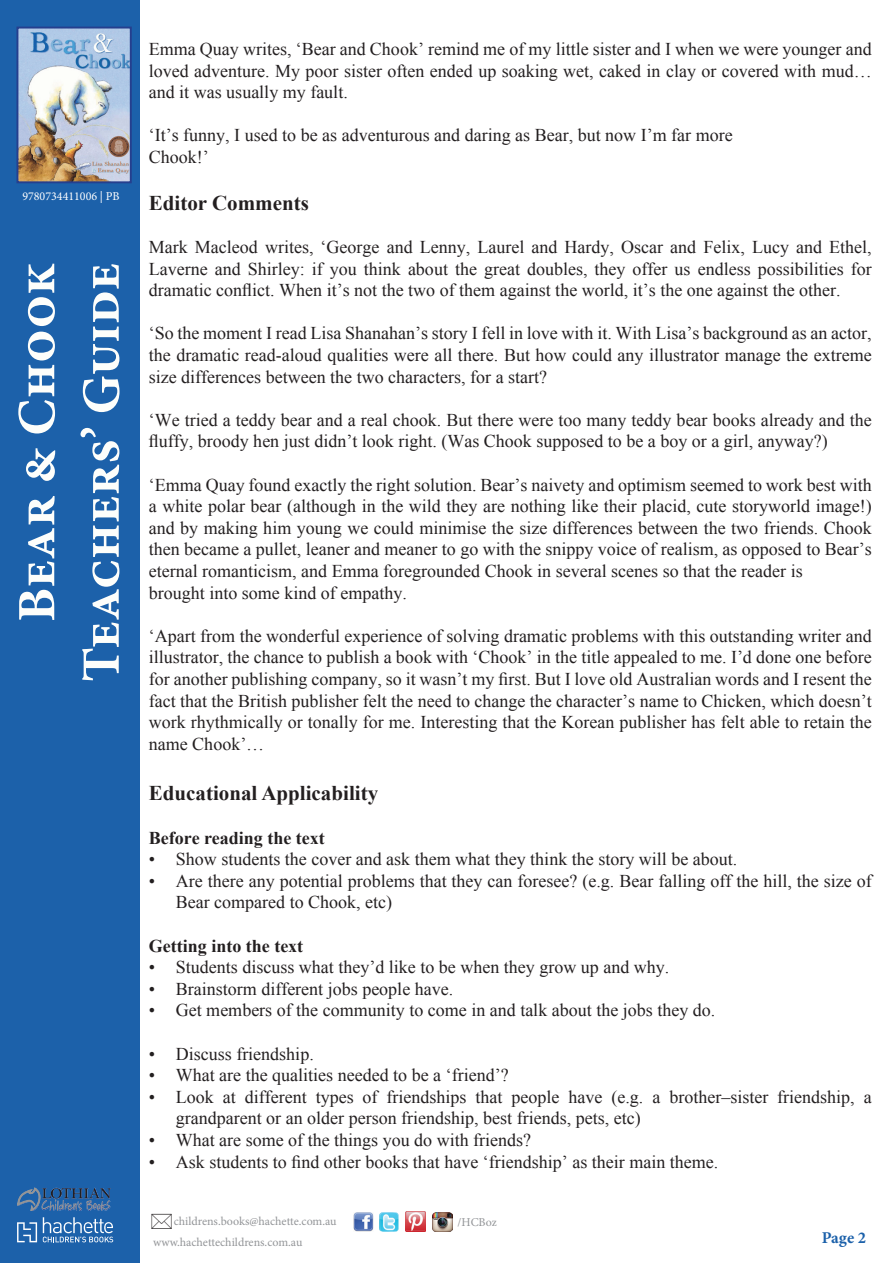
<style>
.page{position:relative;width:893px;height:1263px;background:#fff}
.page>*{position:absolute;margin:0;border:0;box-sizing:border-box;transform-origin:0 0}
.t1{font:700 54px/64.5px "Minion Pro";color:#fdfefb;text-align:right}
.t2{font:700 21px "Times New Roman";color:#231f20}
.t3{font:18px/21.6px "Times New Roman";color:#231f20}
.t4{font:700 18px "Times New Roman";color:#231f20}
.t5{font:700 16.5px "Minion Pro";color:#1c61aa}
.t6{font:12px "Minion Pro";color:#939598}
.t7{font:12px "Minion Pro";color:#fff}
</style>
<div class="page">
<div style="left:0;top:0;width:140px;height:1263px;background:#1c61aa"></div>
<img style="left:19px;top:30px;width:110px;height:150px">
<div style="left:16px;top:27px;width:116px;height:156px;border:2px solid #253f8e"></div>
<svg style="left:43px;top:1217px;width:70px;height:25px"></svg>
<svg style="left:17px;top:1222px;width:20px;height:20px"></svg>
<img style="left:379px;top:1212px;width:20px;height:20px">
<img style="left:353px;top:1212px;width:20px;height:20px">
<img style="left:405px;top:1212px;width:20px;height:19px">
<img style="left:432px;top:1212px;width:20px;height:20px">
<svg style="left:17px;top:1188px;width:94px;height:23px"></svg>
<p class="t7" style="left:22px;top:188px;width:99px">9780734411006 | PB</p>
<h1 class="t1" style="left:4px;top:682px;width:421px;rotate:-90deg">Bear &amp; Chook<br>Teachers’ Guide</h1>
<p class="t3" style="left:149px;top:38px;width:724px;text-align:justify">Emma Quay writes, ‘Bear and Chook’ remind me of my little sister and I when we were younger and loved adventure. My poor sister often ended up soaking wet, caked in clay or covered with mud… and it was usually my fault.</p>
<p class="t3" style="left:149px;top:124px;width:585px">‘It’s funny, I used to be as adventurous and daring as Bear, but now I’m far more<br>Chook!’</p>
<p class="t2" style="left:149px;top:188px;width:162px">Editor Comments</p>
<p class="t3" style="left:149px;top:236px;width:724px;text-align:justify">Mark Macleod writes, ‘George and Lenny, Laurel and Hardy, Oscar and Felix, Lucy and Ethel, Laverne and Shirley: if you think about the great doubles, they offer us endless possibilities for dramatic conflict. When it’s not the two of them against the world, it’s the one against the other.</p>
<p class="t3" style="left:149px;top:322px;width:724px;text-align:justify">‘So the moment I read Lisa Shanahan’s story I fell in love with it. With Lisa’s background as an actor, the dramatic read-aloud qualities were all there. But how could any illustrator manage the extreme size differences between the two characters, for a start?</p>
<p class="t3" style="left:149px;top:409px;width:724px">‘We tried a teddy bear and a real chook. But there were too many teddy bear books already and the fluffy, broody hen just didn’t look right. (Was Chook supposed to be a boy or a girl, anyway?)</p>
<p class="t3" style="left:149px;top:474px;width:724px">‘Emma Quay found exactly the right solution. Bear’s naivety and optimism seemed to work best with a white polar bear (although in the wild they are nothing like their placid, cute storyworld image!) and by making him young we could minimise the size differences between the two friends. Chook then became a pullet, leaner and meaner to go with the snippy voice of realism, as opposed to Bear’s eternal romanticism, and Emma foregrounded Chook in several scenes so that the reader is<br>brought into some kind of empathy.</p>
<p class="t3" style="left:149px;top:625px;width:724px;text-align:justify">‘Apart from the wonderful experience of solving dramatic problems with this outstanding writer and illustrator, the chance to publish a book with ‘Chook’ in the title appealed to me. I’d done one before for another publishing company, so it wasn’t my first. But I love old Australian words and I resent the fact that the British publisher felt the need to change the character’s name to Chicken, which doesn’t work rhythmically or tonally for me. Interesting that the Korean publisher has felt able to retain the name Chook’…</p>
<p class="t2" style="left:149px;top:779px;width:231px">Educational Applicability</p>
<p class="t4" style="left:149px;top:825px;width:178px">Before reading the text</p>
<p class="t3" style="left:149px;top:848px;width:590px">• Show students the cover and ask them what they think the story will be about.</p>
<p class="t3" style="left:176px;top:870px;width:697px;text-indent:-27px">• Are there any potential problems that they can foresee? (e.g. Bear falling off the hill, the size of<br>Bear compared to Chook, etc)</p>
<p class="t4" style="left:149px;top:933px;width:156px">Getting into the text</p>
<p class="t3" style="left:149px;top:956px;width:522px">• Students discuss what they’d like to be when they grow up and why.</p>
<p class="t3" style="left:149px;top:978px;width:306px">• Brainstorm different jobs people have.</p>
<p class="t3" style="left:149px;top:999px;width:568px">• Get members of the community to come in and talk about the jobs they do.</p>
<p class="t3" style="left:149px;top:1042px;width:166px">• Discuss friendship.</p>
<p class="t3" style="left:149px;top:1064px;width:361px">• What are the qualities needed to be a ‘friend’?</p>
<p class="t3" style="left:176px;top:1086px;width:697px;text-indent:-27px">• Look at different types of friendships that people have (e.g. a brother–sister friendship, a grandparent or an older person friendship, best friends, pets, etc)</p>
<p class="t3" style="left:149px;top:1129px;width:384px">• What are some of the things you do with friends?</p>
<p class="t3" style="left:149px;top:1150px;width:571px">• Ask students to find other books that have ‘friendship’ as their main theme.</p>
<p class="t6" style="left:174px;top:1213px;width:164px">childrens.books@hachette.com.au</p>
<p class="t6" style="left:458px;top:1214px;width:41px">/HCBoz</p>
<p class="t6" style="left:153px;top:1234px;width:151px">www.hachettechildrens.com.au</p>
<p class="t5" style="left:822px;top:1226px;width:46px">Page 2</p>
</div>
